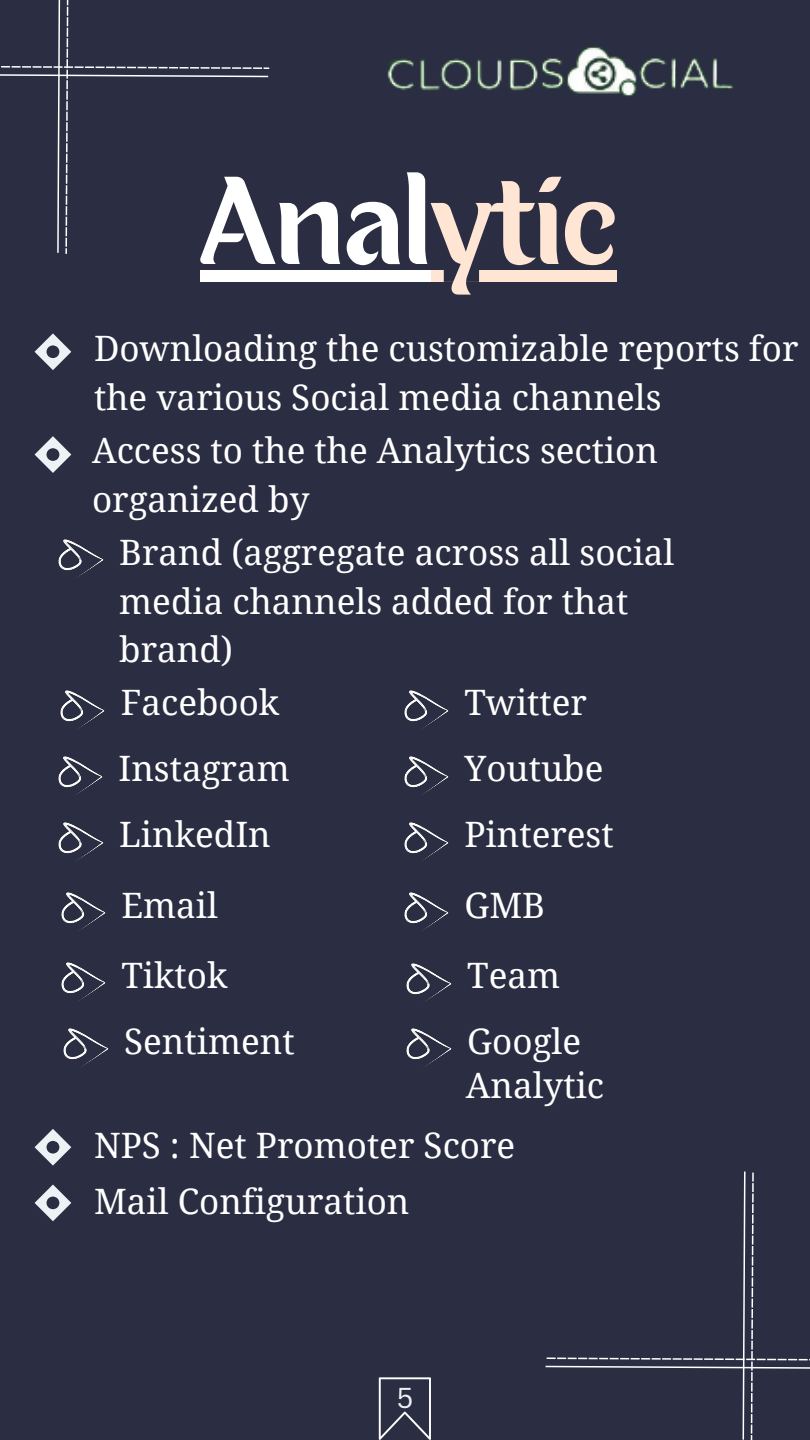
<style>
.page{position:relative;width:810px;height:1440px;background:#2b2d42}
.page>*{position:absolute;margin:0;border:0;box-sizing:border-box;transform-origin:0 0}
.t1{font:115px "Para";color:#fff}
.t2{font:35px/48.8px "Noto Serif";color:#fff}
.t3{font:28px "Canva Sans";color:#edf2f4}
.s1{color:#ffe5d3}
</style>
<div class="page">
<svg style="left:0;top:0;width:270px;height:254px"></svg>
<svg style="left:545px;top:1171px;width:265px;height:269px"></svg>
<img style="left:61px;top:962px;width:45px;height:39px">
<img style="left:406px;top:963px;width:46px;height:40px">
<img style="left:60px;top:690px;width:45px;height:39px">
<img style="left:404px;top:690px;width:45px;height:39px">
<img style="left:58px;top:756px;width:45px;height:39px">
<img style="left:404px;top:756px;width:45px;height:39px">
<img style="left:58px;top:822px;width:46px;height:40px">
<img style="left:404px;top:822px;width:45px;height:39px">
<img style="left:61px;top:892px;width:45px;height:39px">
<img style="left:404px;top:892px;width:45px;height:39px">
<img style="left:63px;top:1028px;width:46px;height:40px">
<img style="left:406px;top:1028px;width:46px;height:40px">
<svg style="left:379px;top:1377px;width:52px;height:63px"></svg>
<img style="left:387px;top:47px;width:347px;height:50px">
<div style="left:200px;top:270px;width:232px;height:11px;background:#fff"></div>
<svg style="left:432px;top:270px;width:185px;height:11px;fill:#ffe5d3"></svg>
<img style="left:58px;top:539px;width:46px;height:40px">
<svg style="left:35px;top:333px;width:37px;height:37px"></svg>
<svg style="left:35px;top:436px;width:37px;height:37px"></svg>
<svg style="left:35px;top:1129px;width:37px;height:37px"></svg>
<svg style="left:35px;top:1185px;width:37px;height:36px"></svg>
<p class="t1" style="left:200px;top:172px;width:419px">Anal<span class="s1">ytic</span></p>
<p class="t2" style="left:94px;top:323px;width:706px">Downloading the customizable reports for the various Social media channels</p>
<p class="t2" style="left:92px;top:425px;width:567px">Access to the the Analytics section organized by</p>
<p class="t2" style="left:119px;top:527px;width:557px">Brand (aggregate across all social media channels added for that brand)</p>
<p class="t2" style="left:121px;top:677px;width:160px">Facebook</p>
<p class="t2" style="left:464px;top:677px;width:124px">Twitter</p>
<p class="t2" style="left:119px;top:743px;width:173px">Instagram</p>
<p class="t2" style="left:464px;top:743px;width:141px">Youtube</p>
<p class="t2" style="left:119px;top:809px;width:153px">LinkedIn</p>
<p class="t2" style="left:464px;top:809px;width:151px">Pinterest</p>
<p class="t2" style="left:121px;top:880px;width:98px">Email</p>
<p class="t2" style="left:464px;top:880px;width:82px">GMB</p>
<p class="t2" style="left:121px;top:950px;width:108px">Tiktok</p>
<p class="t2" style="left:467px;top:950px;width:94px">Team</p>
<p class="t2" style="left:124px;top:1016px;width:172px">Sentiment</p>
<p class="t2" style="left:467px;top:1016px;width:115px">Google</p>
<p class="t2" style="left:466px;top:1060px;width:140px">Analytic</p>
<p class="t2" style="left:94px;top:1120px;width:423px">NPS : Net Promoter Score</p>
<p class="t2" style="left:94px;top:1176px;width:317px">Mail Configuration</p>
<p class="t3" style="left:397px;top:1378px;width:18px">5</p>
</div>
